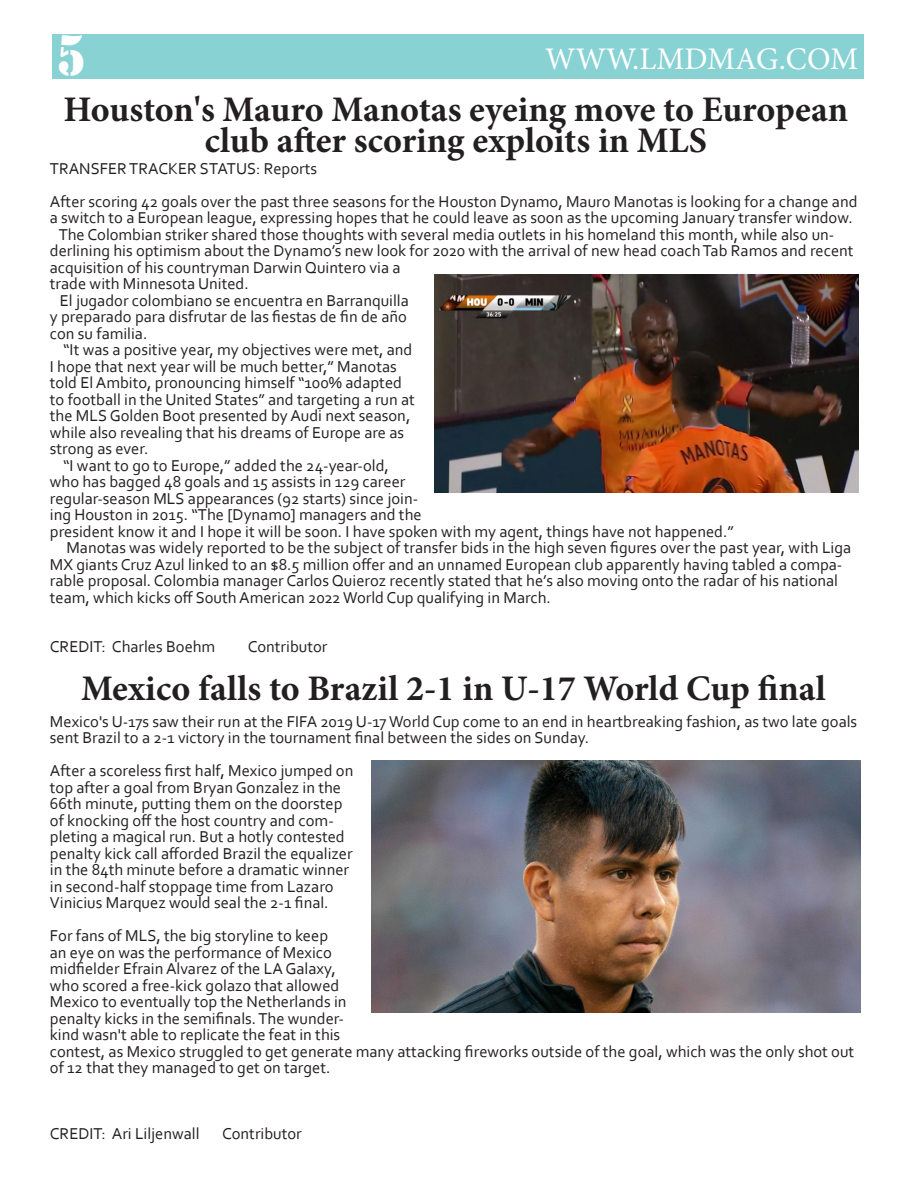
<style>
.page{position:relative;width:918px;height:1188px;background:#fff}
.page>*{position:absolute;margin:0;border:0;box-sizing:border-box;transform-origin:0 0}
.t1{font:52.35px "Stencil Std";color:#fff;scale:.88 1}
.t2{font:700 36px/31.5px "Minion Pro";color:#231f20;text-align:center}
.t3{font:31.5px "Minion Pro";color:#fff}
.t4{font:16.5px/16.5px "Corbel";color:#231f20}
</style>
<div class="page">
<img style="left:434px;top:274px;width:424px;height:219px">
<img style="left:372px;top:760px;width:488px;height:252px">
<div style="left:52px;top:34px;width:812px;height:45px;background:#89d2d4"></div>
<h1 class="t1" style="left:57px;top:22px;width:34px">5</h1>
<h3 class="t3" style="left:545px;top:38px;width:315px">WWW.LMDMAG.COM</h3>
<h2 class="t2" style="left:63px;top:93px;width:786px">Houston's Mauro Manotas eyeing move to European club after scoring exploits in MLS</h2>
<p class="t4" style="left:50px;top:152px;width:809px;line-height:33px">TRANSFER TRACKER STATUS: Reports<br>After scoring 42 goals over the past three seasons for the Houston Dynamo, Mauro Manotas is looking for a change and</p>
<p class="t4" style="left:50px;top:209px;width:805px">a switch to a European league, expressing hopes that he could leave as soon as the upcoming January transfer window.</p>
<p class="t4" style="left:59px;top:226px;width:777px">The Colombian striker shared those thoughts with several media outlets in his homeland this month, while also un-</p>
<p class="t4" style="left:50px;top:242px;width:805px">derlining his optimism about the Dynamo’s new look for 2020 with the arrival of new head coach Tab Ramos and recent</p>
<p class="t4" style="left:50px;top:259px;width:352px">acquisition of his countryman Darwin Quintero via a</p>
<p class="t4" style="left:50px;top:275px;width:200px">trade with Minnesota United.</p>
<p class="t4" style="left:60px;top:292px;width:351px">El jugador colombiano se encuentra en Barranquilla</p>
<p class="t4" style="left:50px;top:308px;width:359px">y preparado para disfrutar de las fiestas de fin de año</p>
<p class="t4" style="left:50px;top:325px;width:99px">con su familia.</p>
<p class="t4" style="left:63px;top:341px;width:351px">“It was a positive year, my objectives were met, and</p>
<p class="t4" style="left:50px;top:358px;width:348px">I hope that next year will be much better,” Manotas</p>
<p class="t4" style="left:50px;top:374px;width:354px">told El Ambito, pronouncing himself “100% adapted</p>
<p class="t4" style="left:50px;top:391px;width:367px">to football in the United States” and targeting a run at</p>
<p class="t4" style="left:50px;top:407px;width:362px">the MLS Golden Boot presented by Audi next season,</p>
<p class="t4" style="left:50px;top:424px;width:356px">while also revealing that his dreams of Europe are as</p>
<p class="t4" style="left:50px;top:440px;width:100px">strong as ever.</p>
<p class="t4" style="left:63px;top:457px;width:327px">“I want to go to Europe,” added the 24-year-old,</p>
<p class="t4" style="left:50px;top:473px;width:357px">who has bagged 48 goals and 15 assists in 129 career</p>
<p class="t4" style="left:50px;top:490px;width:370px">regular-season MLS appearances (92 starts) since join-</p>
<p class="t4" style="left:50px;top:506px;width:373px">ing Houston in 2015. “The [Dynamo] managers and the</p>
<p class="t4" style="left:50px;top:523px;width:686px">president know it and I hope it will be soon. I have spoken with my agent, things have not happened.”</p>
<p class="t4" style="left:66px;top:539px;width:786px">Manotas was widely reported to be the subject of transfer bids in the high seven figures over the past year, with Liga</p>
<p class="t4" style="left:50px;top:556px;width:794px">MX giants Cruz Azul linked to an $8.5 million offer and an unnamed European club apparently having tabled a compa-</p>
<p class="t4" style="left:50px;top:572px;width:790px">rable proposal. Colombia manager Carlos Quieroz recently stated that he’s also moving onto the radar of his national</p>
<p class="t4" style="left:50px;top:589px;width:503px">team, which kicks off South American 2022 World Cup qualifying in March.</p>
<p class="t4" style="left:50px;top:638px;width:167px">CREDIT: Charles Boehm</p>
<p class="t4" style="left:248px;top:638px;width:81px">Contributor</p>
<h2 class="t2" style="left:81px;top:673px;width:746px">Mexico falls to Brazil 2-1 in U-17 World Cup final</h2>
<p class="t4" style="left:50px;top:713px;width:809px">Mexico's U-17s saw their run at the FIFA 2019 U-17 World Cup come to an end in heartbreaking fashion, as two late goals sent Brazil to a 2-1 victory in the tournament final between the sides on Sunday.</p>
<p class="t4" style="left:50px;top:762px;width:305px">After a scoreless first half, Mexico jumped on top after a goal from Bryan Gonzalez in the 66th minute, putting them on the doorstep of knocking off the host country and com&shy;pleting a magical run. But a hotly contested penalty kick call afforded Brazil the equalizer in the 84th minute before a dramatic winner in second-half stoppage time from Lazaro Vinicius Marquez would seal the 2-1 final.</p>
<p class="t4" style="left:50px;top:927px;width:806px">For fans of MLS, the big storyline to keep<br>an eye on was the performance of Mexico<br>midfielder Efrain Alvarez of the LA Galaxy,<br>who scored a free-kick golazo that allowed<br>Mexico to eventually top the Netherlands in<br>penalty kicks in the semifinals. The wunder-<br>kind wasn't able to replicate the feat in this<br>contest, as Mexico struggled to get generate many attacking fireworks outside of the goal, which was the only shot out of 12 that they managed to get on target.</p>
<p class="t4" style="left:50px;top:1125px;width:151px">CREDIT: Ari Liljenwall</p>
<p class="t4" style="left:222px;top:1125px;width:81px">Contributor</p>
</div>
